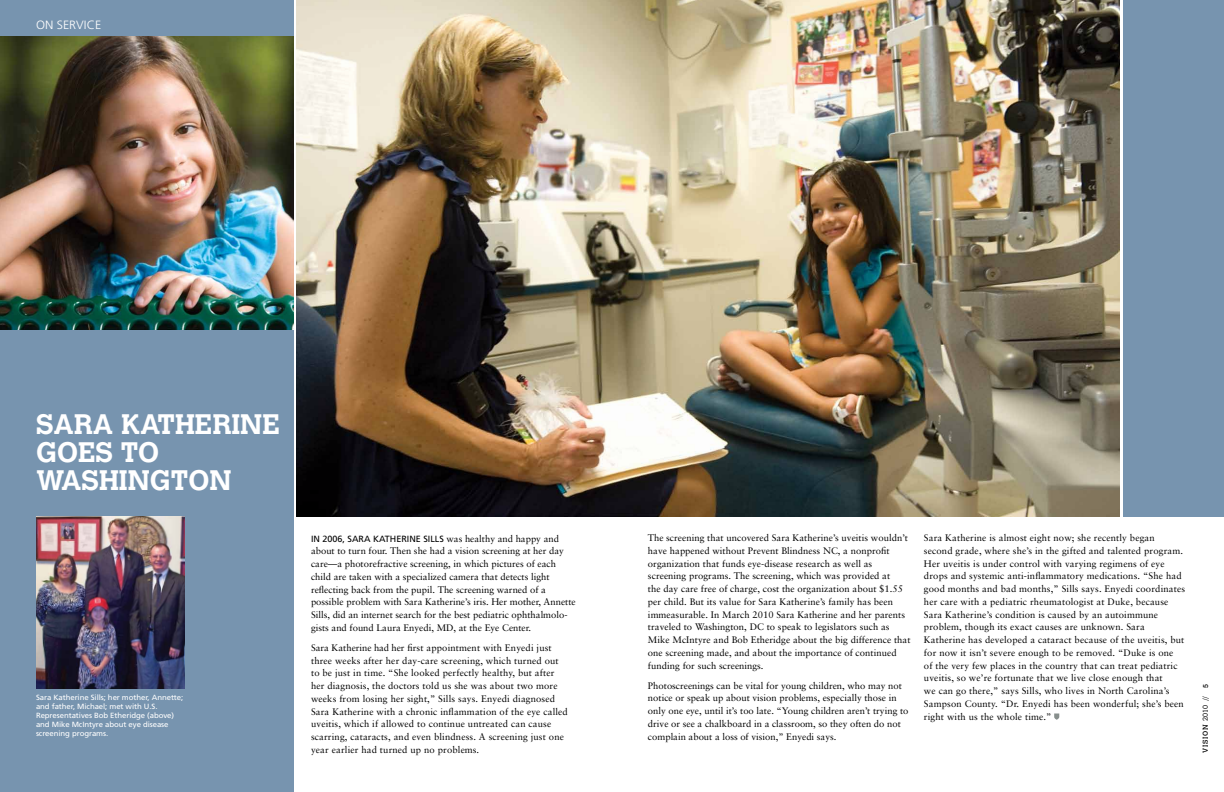
<style>
.page{position:relative;width:1224px;height:792px;background:#fff}
.page>*{position:absolute;margin:0;border:0;box-sizing:border-box;transform-origin:0 0}
.t1{font:700 28px/28px "Calvert";color:#fff}
.t2{font:300 12px "Frutiger";color:#fff;scale:1.04 1}
.t3{font:9.5px/12.7px "Sabon";letter-spacing:.005em;color:#000}
.t4{font:9px "Frutiger";color:#000}
.t5{font:7.5px/9px "Frutiger";letter-spacing:-.01em;color:#fff;scale:1.04 1}
.t6{font:7px "Calvert";letter-spacing:.1em;color:#000}
.s1{font-weight:300}
.s2{font-family:"Helvetica Neue";font-weight:500}
</style>
<div class="page">
<div style="left:0;top:0;width:293px;height:792px;background:#7794af"></div>
<div style="left:1123px;top:0;width:101px;height:517px;background:#7794af"></div>
<img style="left:297px;top:0;width:823px;height:517px">
<img style="left:36px;top:517px;width:149px;height:172px">
<svg style="left:1054px;top:714px;width:5px;height:6px"></svg>
<img style="left:0;top:36px;width:293px;height:293px">
<p class="t2" style="left:36px;top:18px;width:64px">ON SERVICE</p>
<h1 class="t1" style="left:36px;top:409px;width:124px">SARA KATHER</h1>
<h1 class="t1" style="left:231px;top:409px;width:29px">INE</h1>
<h1 class="t1" style="left:36px;top:437px;width:197px">GOES TO<br>WASHINGTON</h1>
<p class="t5" style="left:36px;top:693px;width:143px">Sara Katherine Sills; her mother, Annette; and father, Michael; met with U.S.<br>Representatives Bob Etheridge (above) and Mike McIntyre about eye disease screening programs.</p>
<p class="t3" style="left:311px;top:532px;width:266px;text-indent:136px">was healthy and happy and about to turn four. Then she had a vision screening at her day care—a photorefractive screening, in which pictures of each child are taken with a specialized camera that detects light reflecting back from the pupil. The screening warned of a possible problem with Sara Katherine’s iris. Her mother, Annette Sills, did an internet search for the best pediatric ophthalmolo&shy;gists and found Laura Enyedi, MD, at the Eye Center.</p>
<p class="t3" style="left:311px;top:641px;width:258px">Sara Katherine had her first appointment with Enyedi just three weeks after her day-care screening, which turned out to be just in time. “She looked perfectly healthy, but after her diagnosis, the doctors told us she was about two more weeks from losing her sight,” Sills says. Enyedi diagnosed Sara Katherine with a chronic inflammation of the eye called uveitis, which if allowed to continue untreated can cause scarring, cataracts, and even blindness. A screening just one year earlier had turned up no problems.</p>
<p class="t4" style="left:311px;top:533px;width:49px">In 2006, Sara</p>
<p class="t4" style="left:373px;top:533px;width:13px">Katherine</p>
<p class="t4" style="left:423px;top:533px;width:10px">Sills</p>
<p class="t3" style="left:648px;top:531px;width:264px">The screening that uncovered Sara Katherine’s uveitis wouldn’t have happened without Prevent Blindness NC, a nonprofit organization that funds eye-disease research as well as screening programs. The screening, which was provided at<br>the day care free of charge, cost the organization about $1.55 per child. But its value for Sara Katherine’s family has been immeasurable. In March 2010 Sara Katherine and her parents traveled to Washington, DC to speak to legislators such as Mike McIntyre and Bob Etheridge about the big difference that one screening made, and about the importance of continued funding for such screenings.</p>
<p class="t3" style="left:648px;top:679px;width:262px">Photoscreenings can be vital for young children, who may not notice or speak up about vision problems, especially those in only one eye, until it’s too late. “Young children aren’t trying to drive or see a chalkboard in a classroom, so they often do not complain about a loss of vision,” Enyedi says.</p>
<p class="t3" style="left:924px;top:531px;width:263px">Sara Katherine is almost eight now; she recently began second grade, where she’s in the gifted and talented program.<br>Her uveitis is under control with varying regimens of eye drops and systemic anti-inflammatory medications. “She had good months and bad months,” Sills says. Enyedi coordinates her care with a pediatric rheumatologist at Duke, because Sara Katherine’s condition is caused by an autoimmune problem, though its exact causes are unknown. Sara Katherine has developed a cataract because of the uveitis, but for now it isn’t severe enough to be removed. “Duke is one<br>of the very few places in the country that can treat pediatric uveitis, so we’re fortunate that we live close enough that<br>we can go there,” says Sills, who lives in North Carolina’s Sampson County. “Dr. Enyedi has been wonderful; she’s been right with us the whole time.”</p>
<p class="t6" style="left:1201px;top:753px;width:70px;rotate:-90deg">VISION <span class="s1">2010 //</span> <span class="s2">5</span></p>
</div>
